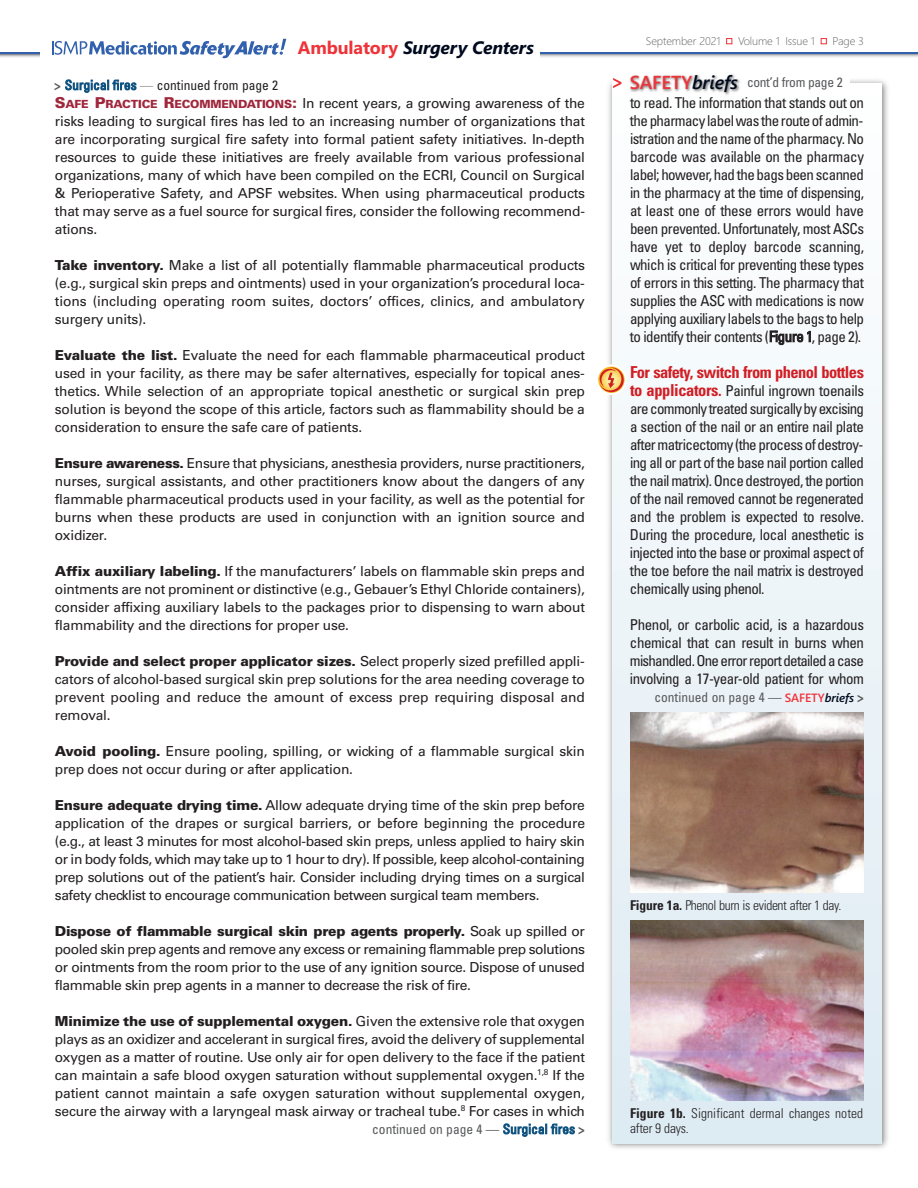
<style>
.page{position:relative;width:918px;height:1188px;background:#fff}
.page>*{position:absolute;margin:0;border:0;box-sizing:border-box;transform-origin:0 0}
.t1{font:italic 700 18px "Segoe UI";letter-spacing:-.005em;color:#000a1d}
.t2{font:700 condensed 16.5px "Univers LT Std";letter-spacing:-.035em;color:#d11e24}
.t3{font:condensed 15px/18px "Univers LT Std";letter-spacing:-.035em;color:#231f20;text-align:justify}
.t4{font:13.8px/18px "Univers LT Std";letter-spacing:-.015em;color:#231f20;text-align:justify}
.t5{font:condensed 13.5px "Univers LT Std";color:#57585a}
.t6{font:300 condensed 13.5px/14.2px "Univers LT Std";letter-spacing:.005em;color:#231f20}
.t7{font:300 condensed 13.5px "Univers LT Std";letter-spacing:-.015em;color:#231f20}
.t8{font:condensed 13.5px "Univers LT Std";color:#231f20}
.t9{font:condensed 13.5px "Univers LT Std";letter-spacing:-.025em;color:#57585a}
.t10{font:300 11.25px "Segoe UI";letter-spacing:-.01em;color:#636366}
.s1{font-style:normal;color:#ee3339}
.s2{font-weight:900;font-size:15px;color:#a0263c}
.s3{font-weight:900;font-size:11.25px;color:#a0263c}
.s4{font-weight:900}
.s5{font-family:"Segoe UI";font-weight:600;font-stretch:normal;font-size:18.75px;color:#ee3339}
.s6{font-family:"Segoe UI";font-weight:600;font-style:italic;font-stretch:normal;font-size:18.75px;color:#000a1d}
.s7{font-weight:700;color:#57585a}
.s8{color:#0d517f}
.s9{color:#939598}
.s10{font-weight:700;font-size:16.5px;color:#d11e24}
.s11{font-family:"Segoe UI";font-weight:600;font-stretch:normal;font-size:12px;color:#ee3339}
.s12{font-family:"Segoe UI";font-weight:600;font-style:italic;font-stretch:normal;font-size:12px;color:#000a1d}
.s13{font-weight:700}
</style>
<div class="page">
<hr style="left:541px;top:58px;width:377px;height:1px;background:#fbfbfb">
<hr style="left:541px;top:57px;width:377px;height:1px;background:#f0f1f2">
<hr style="left:541px;top:56px;width:377px;height:1px;background:#ebebed">
<hr style="left:541px;top:52px;width:377px;height:2px;background:#3160ad">
<hr style="left:0;top:58px;width:40px;height:1px;background:#fbfbfb">
<hr style="left:0;top:57px;width:40px;height:1px;background:#f0f1f2">
<hr style="left:0;top:56px;width:40px;height:1px;background:#ebebed">
<hr style="left:0;top:53px;width:40px;height:1px;background:#3160ad">
<svg style="left:52px;top:39px;width:234px;height:19px"></svg>
<svg style="left:726px;top:38px;width:6px;height:6px"></svg>
<svg style="left:821px;top:38px;width:6px;height:6px"></svg>
<img style="left:608px;top:79px;width:280px;height:1070px">
<div style="left:612px;top:83px;width:270px;height:1060px;background:linear-gradient(to bottom,#feffff,#dbe7ee)"></div>
<img style="left:631px;top:713px;width:233px;height:180px">
<img style="left:631px;top:921px;width:233px;height:180px">
<div style="left:596px;top:364px;width:31px;height:31px;background:#fff;border-radius:50%"></div>
<svg style="left:598px;top:367px;width:27px;height:26px"></svg>
<svg style="left:600px;top:367px;width:24px;height:25px"></svg>
<div style="left:612px;top:71px;width:238px;height:24px;background:#fff"></div>
<img style="left:613px;top:74px;width:160px;height:36px">
<svg style="left:613px;top:78px;width:8px;height:10px"></svg>
<h1 class="t1" style="left:298px;top:38px;width:238px"><span class="s1">Ambulatory</span> Surgery Centers</h1>
<p class="t10" style="left:646px;top:35px;width:76px">September 2021</p>
<p class="t10" style="left:738px;top:35px;width:78px">Volume 1 Issue 1</p>
<p class="t10" style="left:833px;top:35px;width:33px">Page 3</p>
<p class="t4" style="left:55px;top:95px;width:532px"><span class="s2">S</span><span class="s3">AFE</span> <span class="s2">P</span><span class="s3">RACTICE</span> <span class="s2">R</span><span class="s3">ECOMMENDATIONS</span><span class="s2">:</span> In recent years, a growing awareness of the risks leading to surgical fires has led to an increasing number of organizations that are incorporating surgical fire safety into formal patient safety initiatives. In-depth resources to guide these initiatives are freely available from various professional organizations, many of which have been compiled on the ECRI, Council on Surgical &amp; Perioperative Safety, and APSF websites. When using pharmaceutical products that may serve as a fuel source for surgical fires, consider the following recommend&shy;ations.</p>
<p class="t4" style="left:55px;top:257px;width:532px"><span class="s4">Take inventory.</span> Make a list of all potentially flammable pharmaceutical products (e.g., surgical skin preps and ointments) used in your organization’s procedural loca&shy;tions (including operating room suites, doctors’ offices, clinics, and ambulatory surgery units).</p>
<p class="t4" style="left:55px;top:347px;width:532px"><span class="s4">Evaluate the list.</span> Evaluate the need for each flammable pharmaceutical product used in your facility, as there may be safer alternatives, especially for topical anes&shy;thetics. While selection of an appropriate topical anesthetic or surgical skin prep solution is beyond the scope of this article, factors such as flammability should be a consideration to ensure the safe care of patients.</p>
<p class="t4" style="left:55px;top:455px;width:532px"><span class="s4">Ensure awareness.</span> Ensure that physicians, anesthesia providers, nurse practitioners, nurses, surgical assistants, and other practitioners know about the dangers of any flammable pharmaceutical products used in your facility, as well as the potential for burns when these products are used in conjunction with an ignition source and oxidizer.</p>
<p class="t4" style="left:55px;top:563px;width:532px"><span class="s4">Affix auxiliary labeling.</span> If the manufacturers’ labels on flammable skin preps and ointments are not prominent or distinctive (e.g., Gebauer’s Ethyl Chloride containers), consider affixing auxiliary labels to the packages prior to dispensing to warn about flammability and the directions for proper use.</p>
<p class="t4" style="left:55px;top:653px;width:532px"><span class="s4">Provide and select proper applicator sizes.</span> Select properly sized prefilled appli&shy;cators of alcohol-based surgical skin prep solutions for the area needing coverage to prevent pooling and reduce the amount of excess prep requiring disposal and removal.</p>
<p class="t4" style="left:55px;top:743px;width:532px"><span class="s4">Avoid pooling.</span> Ensure pooling, spilling, or wicking of a flammable surgical skin prep does not occur during or after application.</p>
<p class="t4" style="left:55px;top:797px;width:532px"><span class="s4">Ensure adequate drying time.</span> Allow adequate drying time of the skin prep before application of the drapes or surgical barriers, or before beginning the procedure (e.g., at least 3 minutes for most alcohol-based skin preps, unless applied to hairy skin or in body folds, which may take up to 1 hour to dry). If possible, keep alcohol-containing prep solutions out of the patient’s hair. Consider including drying times on a surgical safety checklist to encourage communication between surgical team members.</p>
<p class="t4" style="left:55px;top:923px;width:532px"><span class="s4">Dispose of flammable surgical skin prep agents properly.</span> Soak up spilled or pooled skin prep agents and remove any excess or remaining flammable prep solutions or ointments from the room prior to the use of any ignition source. Dispose of unused flammable skin prep agents in a manner to decrease the risk of fire.</p>
<p class="t4" style="left:55px;top:1013px;width:532px"><span class="s4">Minimize the use of supplemental oxygen.</span> Given the extensive role that oxygen plays as an oxidizer and accelerant in surgical fires, avoid the delivery of supplemental oxygen as a matter of routine. Use only air for open delivery to the face if the patient can maintain a safe blood oxygen saturation without supplemental oxygen.<sup>1,8</sup> If the patient cannot maintain a safe oxygen saturation without supplemental oxygen, secure the airway with a laryngeal mask airway or tracheal tube.<sup>8</sup> For cases in which</p>
<p class="t9" style="left:630px;top:77px;width:215px"><span class="s5">SAFETY</span><span class="s6">briefs</span> cont’d from page 2</p>
<p class="t8" style="left:54px;top:80px;width:226px"><span class="s7">&gt;</span> <span class="s8">Surgical fires</span> <span class="s9">—</span> continued from page 2</p>
<p class="t3" style="left:630px;top:95px;width:236px">to read. The information that stands out on thepharmacy labelwas therouteofadmin&shy;istration and the name of the pharmacy. No barcode was available on the pharmacy label;however,hadthebagsbeenscanned in the pharmacy at the time of dispensing, at least one of these errors would have been prevented. Unfortunately, most ASCs have yet to deploy barcode scanning, which is critical for preventing these types of errors in this setting. The pharmacy that supplies the ASC with medications is now applying auxiliary labels to the bags to help to identify their contents (Figure 1, page 2).</p>
<p class="t2" style="left:630px;top:366px;width:236px">For safety, switch from phenol bottles</p>
<p class="t3" style="left:630px;top:383px;width:236px"><span class="s10">to applicators.</span> Painful ingrown toenails arecommonlytreatedsurgicallybyexcising a section of the nail or an entire nail plate aftermatricectomy (theprocessofdestroy&shy;ing all or part of the base nail portion called the nail matrix). Once destroyed, the portion of the nail removed cannot be regenerated and the problem is expected to resolve.<br>During the procedure, local anesthetic is injected into the base or proximal aspect of the toe before the nail matrix is destroyed chemically using phenol.</p>
<p class="t3" style="left:630px;top:617px;width:236px">Phenol, or carbolic acid, is a hazardous chemical that can result in burns when mishandled.Oneerrorreportdetailedacase involving a 17-year-old patient for whom</p>
<p class="t5" style="left:654px;top:692px;width:211px">continued on page 4 — <span class="s11">SAFETY</span><span class="s12">briefs</span> <span class="s13">&gt;</span></p>
<p class="t7" style="left:630px;top:900px;width:213px"><span class="s13">Figure 1a.</span> Phenol burn is evident after 1 day.</p>
<p class="t6" style="left:630px;top:1108px;width:235px"><span class="s13">Figure 1b.</span> Significant dermal changes noted after 9 days.</p>
<p class="t5" style="left:372px;top:1124px;width:214px">continued on page 4 — <span class="s8">Surgical fires</span> <span class="s13">&gt;</span></p>
</div>
